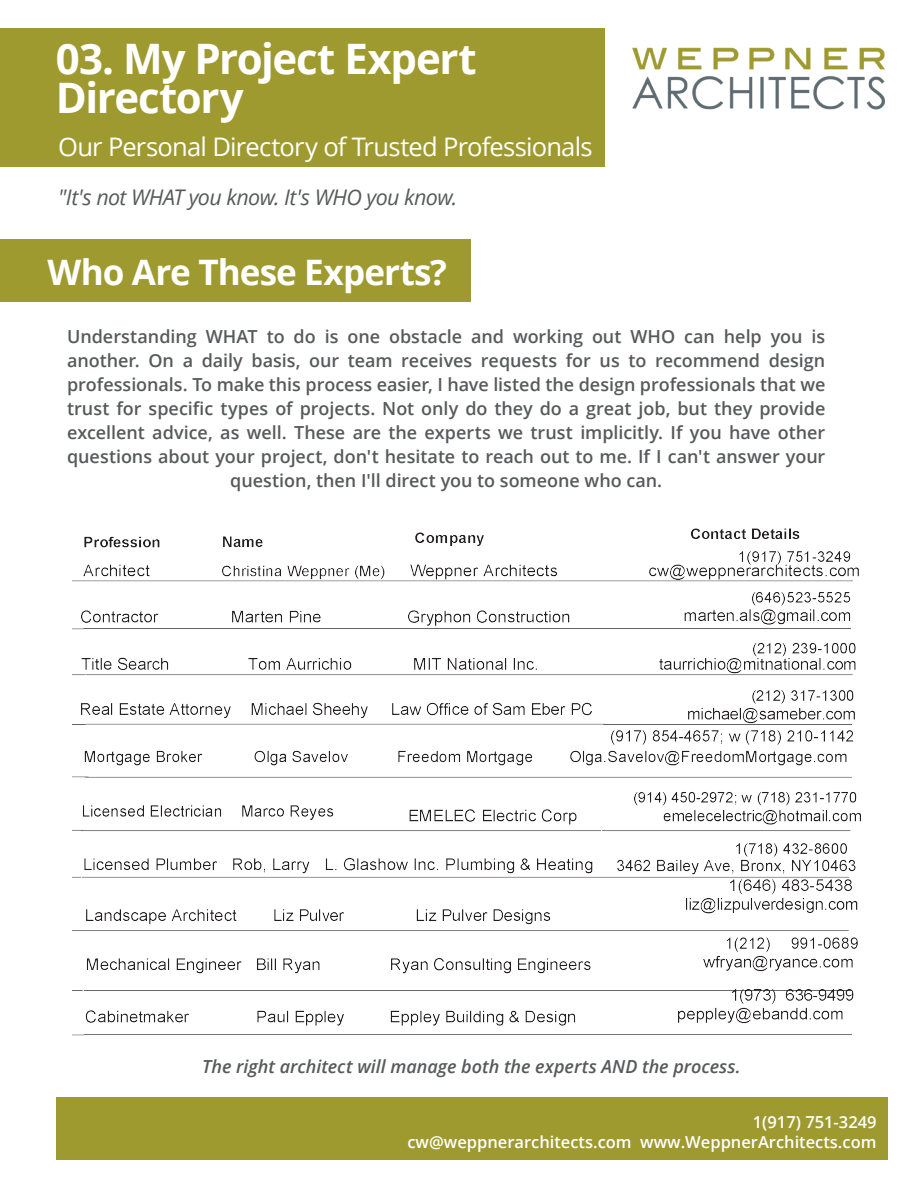
<style>
.page{position:relative;width:918px;height:1188px;background:#fff}
.page>*{position:absolute;margin:0;border:0;box-sizing:border-box;transform-origin:0 0}
.t1{font:700 42px/39px "Open Sans";letter-spacing:-.025em;color:#fff}
.t2{font:700 35.1px "Open Sans";letter-spacing:-.025em;color:#fff}
.t3{font:25.5px "Open Sans";letter-spacing:-.03em;color:#fff}
.t4{font:italic 21.6px "Open Sans";letter-spacing:-.025em;color:#575a5b}
.t5{font:600 18px/24px "Open Sans";color:#575a5b;text-align:center}
.t6{font:italic 600 18px "Open Sans";color:#575a5b}
.t7{font:600 16.5px/19.8px "Open Sans";color:#fff;text-align:right}
</style>
<div class="page">
<img style="left:73px;top:528px;width:788px;height:508px">
<div style="left:0;top:240px;width:471px;height:62px;background:#9f9a30"></div>
<div style="left:56px;top:1097px;width:831px;height:63px;background:#9f9a30"></div>
<div style="left:0;top:28px;width:604px;height:139px;background:#9f9a30"></div>
<img style="left:632px;top:47px;width:253px;height:63px">
<h1 class="t1" style="left:56px;top:38px;width:422px">03. My Project Expert<br>Directory</h1>
<h3 class="t3" style="left:58px;top:129px;width:536px">Our Personal Directory of Trusted Professionals</h3>
<p class="t4" style="left:58px;top:183px;width:401px">"It's not WHAT you know. It's WHO you know.</p>
<h2 class="t2" style="left:48px;top:248px;width:401px">Who Are These Experts?</h2>
<p class="t5" style="left:67px;top:324px;width:760px">Understanding WHAT to do is one obstacle and working out WHO can help you is another. On a daily basis, our team receives requests for us to recommend design professionals. To make this process easier, I have listed the design professionals that we trust for specific types of projects. Not only do they do a great job, but they provide excellent advice, as well. These are the experts we trust implicitly. If you have other questions about your project, don't hesitate to reach out to me. If I can't answer your question, then I'll direct you to someone who can.</p>
<p class="t6" style="left:202px;top:1054px;width:540px">The right architect will manage both the experts AND the process.</p>
<p class="t7" style="left:407px;top:1112px;width:471px">1(917) 751-3249<br>cw@weppnerarchitects.com www.WeppnerArchitects.com</p>
</div>
